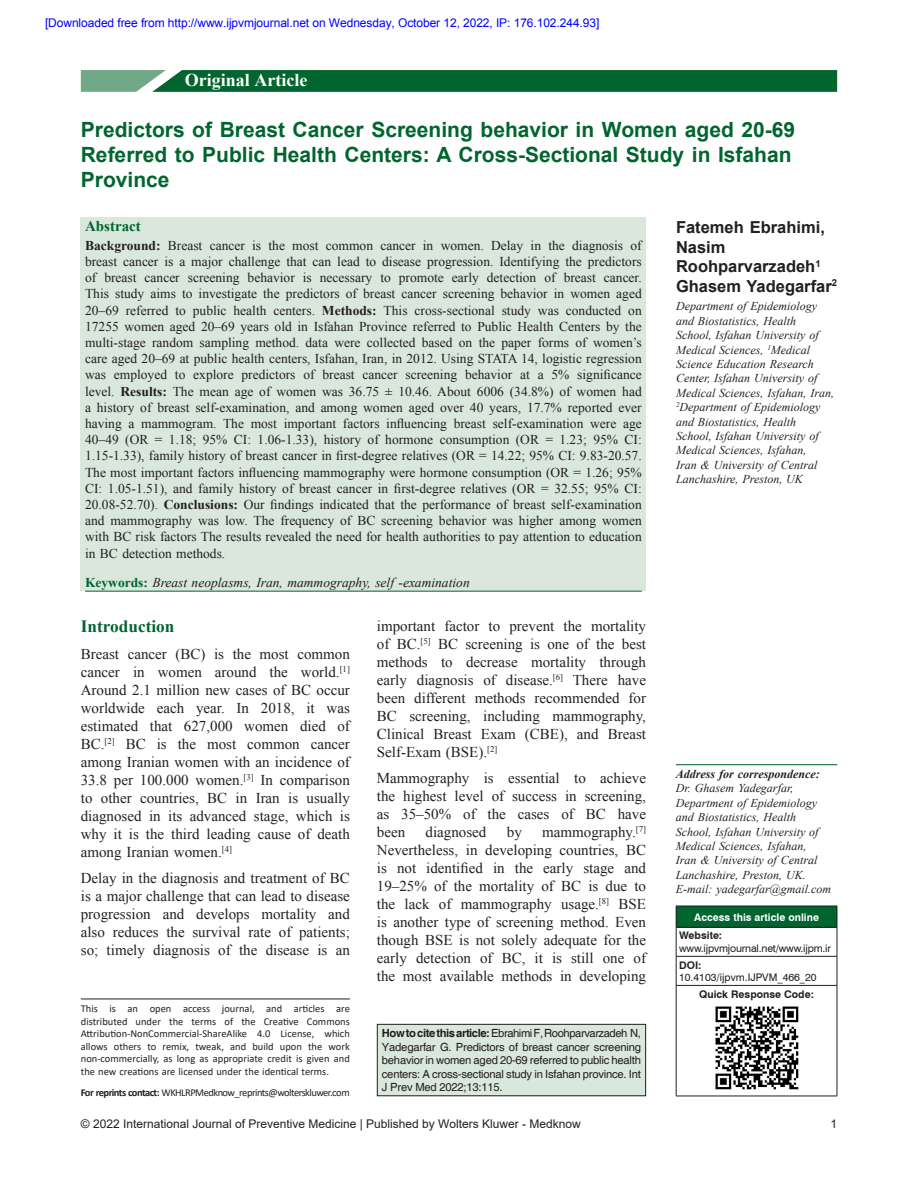
<style>
.page{position:relative;width:918px;height:1188px;background:#fff}
.page>*{position:absolute;margin:0;border:0;box-sizing:border-box;transform-origin:0 0}
.t1{font:700 21px/25.2px "Arial";color:#00652e}
.t2{font:700 18px "Times New Roman";color:#fff}
.t3{font:700 17.25px "Times New Roman";color:#00652e}
.t4{font:700 16.5px/19.5px "Arial";color:#231f20}
.t5{font:15px/18px "Times New Roman";color:#231f20;text-align:justify}
.t6{font:700 15px "Times New Roman";color:#00652e}
.t7{font:13.5px/16.2px "Times New Roman";color:#231f20;text-align:justify}
.t8{font:italic 13.5px "Times New Roman";color:#231f20}
.t9{font:italic 12px/14.4px "Times New Roman";color:#231f20}
.t10{font:12px "Arial";letter-spacing:-.005em;color:#00f}
.t11{font:12px "Arial";color:#231f20}
.t12{font:italic 700 12px "Times New Roman";color:#231f20}
.t13{font:11.25px/13.5px "Helvetica";letter-spacing:-.02em;color:#231f20;text-align:justify}
.t14{font:10.5px/12.6px "Calibri";letter-spacing:-.01em;color:#231f20;text-align:justify}
.t15{font:10.5px "Calibri";letter-spacing:-.05em;color:#231f20}
.t16{font:10.5px "Swiss 721 BT";letter-spacing:-.015em;color:#231f20}
.t17{font:700 10.5px "Swiss 721 BT";color:#231f20}
.t18{font:700 10.5px "Swiss 721 BT";color:#fff}
.s1{font-weight:700}
.s2{font-weight:700;font-style:normal;color:#00652e}
</style>
<div class="page">
<hr style="left:676px;top:764px;width:161px;height:1px;background:#00652e">
<div style="left:81px;top:217px;width:565px;height:374px;background:#d9e7dd"></div>
<hr style="left:85px;top:591px;width:557px;height:1px;background:#00652e">
<svg style="left:81px;top:70px;width:756px;height:22px;background:#126f3c"></svg>
<div style="left:377px;top:1024px;width:269px;height:72px;background:#d9e7dd"></div>
<div style="left:377px;top:1024px;width:269px;height:72px;border:1px solid #231f20"></div>
<div style="left:676px;top:906px;width:161px;height:21px;background:#00652e"></div>
<hr style="left:676px;top:927px;width:161px;height:1px;background:#231f20">
<hr style="left:676px;top:956px;width:161px;height:1px;background:#231f20">
<hr style="left:676px;top:985px;width:161px;height:1px;background:#231f20">
<hr style="left:676px;top:906px;width:161px;height:1px;background:#231f20">
<svg style="left:676px;top:906px;width:1px;height:79px"></svg>
<svg style="left:837px;top:906px;width:1px;height:79px"></svg>
<hr style="left:676px;top:986px;width:1px;height:110px;background:#231f20">
<hr style="left:837px;top:986px;width:1px;height:110px;background:#231f20">
<hr style="left:676px;top:1096px;width:161px;height:1px;background:#231f20">
<img style="left:715px;top:1006px;width:84px;height:84px">
<hr style="left:81px;top:999px;width:269px;height:1px;background:#231f20">
<p class="t10" style="left:45px;top:16px;width:556px">[Downloaded free from http://www.ijpvmjournal.net on Wednesday, October 12, 2022, IP: 176.102.244.93]</p>
<h2 class="t2" style="left:185px;top:68px;width:124px">Original Article</h2>
<h1 class="t1" style="left:81px;top:117px;width:716px">Predictors of Breast Cancer Screening behavior in Women aged 20-69<br>Referred to Public Health Centers: A Cross-Sectional Study in Isfahan<br>Province</h1>
<p class="t6" style="left:85px;top:216px;width:57px">Abstract</p>
<p class="t7" style="left:85px;top:237px;width:558px"><span class="s1">Background:</span> Breast cancer is the most common cancer in women. Delay in the diagnosis of breast cancer is a major challenge that can lead to disease progression. Identifying the predictors of breast cancer screening behavior is necessary to promote early detection of breast cancer.<br>This study aims to investigate the predictors of breast cancer screening behavior in women aged 20–69 referred to public health centers. <span class="s1">Methods:</span> This cross‑sectional study was conducted on 17255 women aged 20–69 years old in Isfahan Province referred to Public Health Centers by the multi‑stage random sampling method. data were collected based on the paper forms of women’s care aged 20–69 at public health centers, Isfahan, Iran, in 2012. Using STATA 14, logistic regression was employed to explore predictors of breast cancer screening behavior at a 5% significance level. <span class="s1">Results:</span> The mean age of women was 36.75 ± 10.46. About 6006 (34.8%) of women had a history of breast self‑examination, and among women aged over 40 years, 17.7% reported ever having a mammogram. The most important factors influencing breast self‑examination were age 40–49 (OR = 1.18; 95% CI: 1.06‑1.33), history of hormone consumption (OR = 1.23; 95% CI:<br>1.15‑1.33), family history of breast cancer in first‑degree relatives (OR = 14.22; 95% CI: 9.83‑20.57.<br>The most important factors influencing mammography were hormone consumption (OR = 1.26; 95% CI: 1.05‑1.51), and family history of breast cancer in first‑degree relatives (OR = 32.55; 95% CI:<br>20.08‑52.70). <span class="s1">Conclusions:</span> Our findings indicated that the performance of breast self‑examination and mammography was low. The frequency of BC screening behavior was higher among women with BC risk factors The results revealed the need for health authorities to pay attention to education in BC detection methods.</p>
<p class="t8" style="left:85px;top:573px;width:386px"><span class="s2">Keywords:</span> Breast neoplasms, Iran, mammography, self ‑examination</p>
<p class="t3" style="left:81px;top:615px;width:95px">Introduction</p>
<p class="t5" style="left:81px;top:644px;width:271px">Breast cancer (BC) is the most common cancer in women around the world.<sup>[1] </sup>Around 2.1 million new cases of BC occur worldwide each year. In 2018, it was estimated that 627,000 women died of BC.<sup>[2]</sup> BC is the most common cancer among Iranian women with an incidence of 33.8 per 100.000 women.<sup>[3]</sup> In comparison to other countries, BC in Iran is usually diagnosed in its advanced stage, which is why it is the third leading cause of death among Iranian women.<sup>[4]</sup></p>
<p class="t5" style="left:81px;top:869px;width:271px">Delay in the diagnosis and treatment of BC is a major challenge that can lead to disease progression and develops mortality and also reduces the survival rate of patients; so; timely diagnosis of the disease is an</p>
<p class="t14" style="left:81px;top:1002px;width:271px">This is an open access journal, and articles are distributed under the terms of the Creative Commons Attribution‑NonCommercial‑ShareAlike 4.0 License, which allows others to remix, tweak, and build upon the work non‑commercially, as long as appropriate credit is given and the new creations are licensed under the identical terms.</p>
<p class="t15" style="left:81px;top:1085px;width:271px"><span class="s1">For reprints contact:</span> WKHLRPMedknow_reprints@wolterskluwer.com</p>
<p class="t5" style="left:377px;top:617px;width:271px">important factor to prevent the mortality of BC.<sup>[5]</sup> BC screening is one of the best methods to decrease mortality through early diagnosis of disease.<sup>[6]</sup> There have been different methods recommended for BC screening, including mammography, Clinical Breast Exam (CBE), and Breast Self‑Exam (BSE).<sup>[2]</sup></p>
<p class="t5" style="left:377px;top:769px;width:271px">Mammography is essential to achieve the highest level of success in screening, as 35–50% of the cases of BC have been</p>
<p class="t5" style="left:377px;top:823px;width:271px;text-indent:165px">mammography.<sup>[7] </sup>Nevertheless, in developing countries, BC is not identified in the early stage and 19–25% of the mortality of BC is due to the lack of mammography usage.<sup>[8]</sup> BSE is another type of screening method. Even though BSE is not solely adequate for the early detection of BC, it is still one of the most available methods in developing</p>
<p class="t5" style="left:426px;top:823px;width:62px">diagnosed</p>
<p class="t5" style="left:507px;top:823px;width:16px">by</p>
<p class="t13" style="left:382px;top:1027px;width:261px"><span class="s1">How to cite this article:</span> Ebrahimi F, Roohparvarzadeh N, Yadegarfar G. Predictors of breast cancer screening behavior in women aged 20-69 referred to public health centers: A cross-sectional study in Isfahan province. Int J Prev Med 2022;13:115.</p>
<p class="t4" style="left:676px;top:218px;width:163px">Fatemeh Ebrahimi,<br>Nasim<br>Roohparvarzadeh<sup>1<br></sup>Ghasem Yadegarfar<sup>2</sup></p>
<p class="t9" style="left:676px;top:299px;width:159px">Department of Epidemiology and Biostatistics, Health<br>School, Isfahan University of<br>Medical Sciences, <sup>1</sup>Medical<br>Science Education Research<br>Center, Isfahan University of<br>Medical Sciences, Isfahan, Iran,<br><sup>2</sup>Department of Epidemiology and Biostatistics, Health<br>School, Isfahan University of<br>Medical Sciences, Isfahan,<br>Iran &amp; University of Central<br>Lanchashire, Preston, UK</p>
<p class="t12" style="left:676px;top:766px;width:145px">Address for correspondence:</p>
<p class="t9" style="left:676px;top:781px;width:157px">Dr. Ghasem Yadegarfar,<br>Department of Epidemiology and Biostatistics, Health<br>School, Isfahan University of<br>Medical Sciences, Isfahan,<br>Iran &amp; University of Central<br>Lanchashire, Preston, UK.<br>E‑mail: yadegarfar@gmail.com</p>
<p class="t18" style="left:694px;top:910px;width:126px">Access this article online</p>
<p class="t17" style="left:679px;top:928px;width:45px">Website:</p>
<p class="t16" style="left:679px;top:942px;width:153px">www.ijpvmjournal.net/www.ijpm.ir</p>
<p class="t17" style="left:679px;top:958px;width:24px">DOI:</p>
<p class="t16" style="left:679px;top:971px;width:139px">10.4103/ijpvm.IJPVM_466_20</p>
<p class="t17" style="left:699px;top:987px;width:116px">Quick Response Code:</p>
<p class="t11" style="left:81px;top:1116px;width:501px">© 2022 International Journal of Preventive Medicine | Published by Wolters Kluwer - Medknow</p>
<p class="t11" style="left:830px;top:1116px;width:8px">1</p>
</div>
